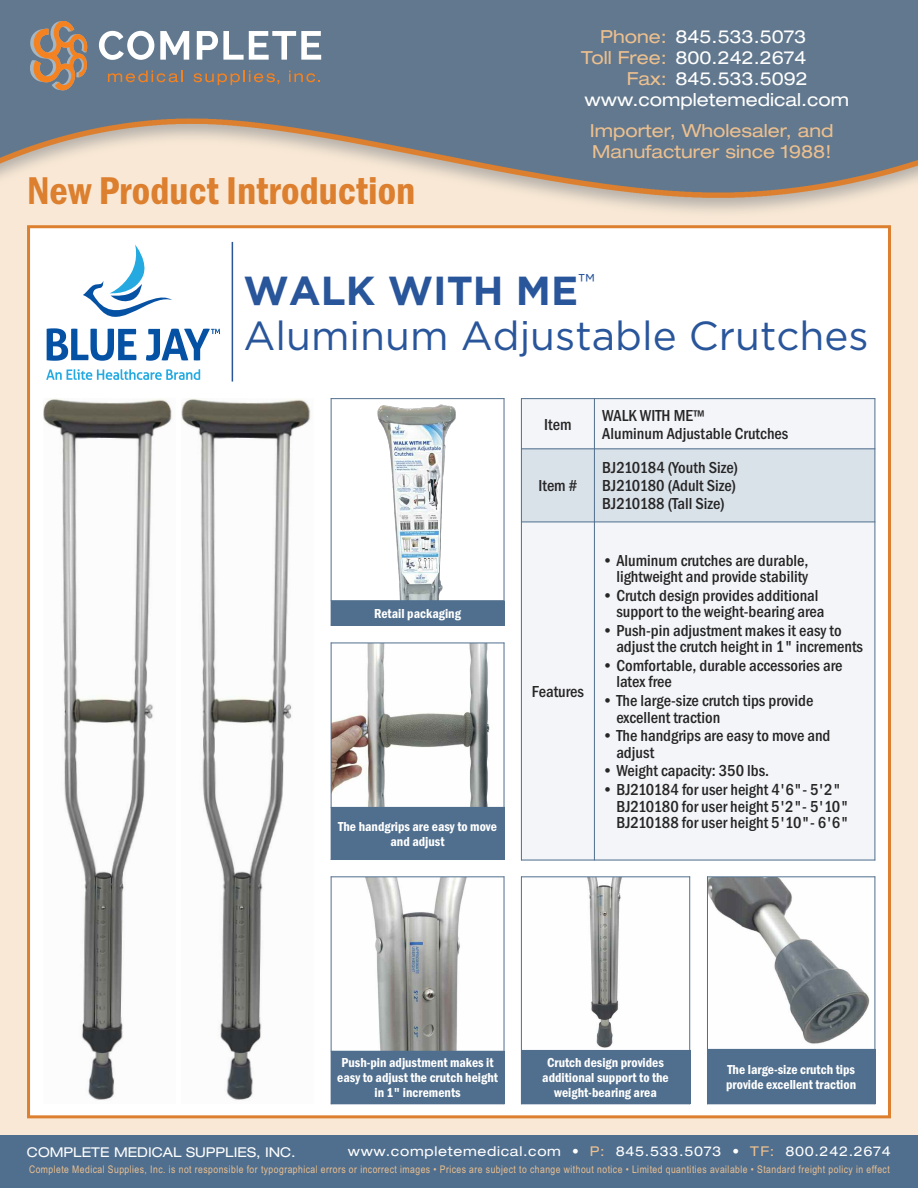
<style>
.page{position:relative;width:918px;height:1188px;background:#fff}
.page>*{position:absolute;margin:0;border:0;box-sizing:border-box;transform-origin:0 0}
.t1{font:40.5px/45px "Gotham";color:#29559b}
.t2{font:600 condensed 40.2px "Franklin Gothic";color:#dc7f2f}
.t3{font:expanded 18px "Helvetica Neue LT Std";color:#fff}
.t4{font:expanded 18px/21.6px "Helvetica Neue LT Std";color:#edc08e}
.t5{font:500 condensed 16.5px/16.5px "Franklin Gothic";color:#272627}
.t6{font:600 condensed 13.5px/15px "Franklin Gothic";color:#fff;text-align:center}
.t7{font:expanded 13.5px "Helvetica Neue LT Std";letter-spacing:.05em;color:#fff}
.t8{font:expanded 13.5px "Helvetica Neue LT Std";color:#fff}
.t9{font:10.5px "Arial Narrow";letter-spacing:.045em;color:#edc08e}
.s1{color:#edc08e}
.s2{font-weight:700}
</style>
<div class="page">
<img style="left:0;top:0;width:918px;height:1136px">
<div style="left:30px;top:228px;width:858px;height:887px;background:#fff"></div>
<svg style="left:99px;top:31px;width:55px;height:29px"></svg>
<svg style="left:160px;top:31px;width:29px;height:29px"></svg>
<svg style="left:197px;top:31px;width:124px;height:29px"></svg>
<svg style="left:108px;top:70px;width:75px;height:12px"></svg>
<svg style="left:194px;top:70px;width:85px;height:15px"></svg>
<svg style="left:289px;top:70px;width:31px;height:12px"></svg>
<svg style="left:28px;top:20px;width:60px;height:71px;background:#9a8371"></svg>
<div style="left:0;top:1136px;width:918px;height:52px;background:#506f8e"></div>
<svg style="left:46px;top:369px;width:154px;height:11px"></svg>
<svg style="left:47px;top:245px;width:173px;height:116px"></svg>
<hr style="left:232px;top:242px;width:1px;height:140px;background:#29559b">
<img style="left:43px;top:398px;width:129px;height:702px">
<div style="left:521px;top:398px;width:73px;height:51px;background:#f3f5f8"></div>
<div style="left:594px;top:398px;width:281px;height:51px;background:#f3f5f8"></div>
<div style="left:521px;top:449px;width:73px;height:73px;background:#dae2e9"></div>
<div style="left:594px;top:449px;width:281px;height:73px;background:#dae2e9"></div>
<div style="left:521px;top:522px;width:73px;height:338px;background:#f3f5f8"></div>
<div style="left:594px;top:522px;width:281px;height:338px;background:#f3f5f8"></div>
<hr style="left:521px;top:398px;width:1px;height:462px;background:#506f8e">
<hr style="left:594px;top:398px;width:1px;height:462px;background:#506f8e">
<hr style="left:875px;top:398px;width:1px;height:462px;background:#506f8e">
<hr style="left:521px;top:398px;width:354px;height:1px;background:#506f8e">
<hr style="left:521px;top:448px;width:354px;height:1px;background:#506f8e">
<hr style="left:521px;top:522px;width:354px;height:1px;background:#506f8e">
<hr style="left:521px;top:860px;width:354px;height:1px;background:#506f8e">
<img style="left:182px;top:398px;width:129px;height:702px">
<img style="left:333px;top:877px;width:171px;height:174px">
<div style="left:331px;top:1051px;width:173px;height:53px;background:#506f8e"></div>
<hr style="left:331px;top:876px;width:1px;height:228px;background:#506f8e">
<hr style="left:504px;top:876px;width:1px;height:228px;background:#506f8e">
<hr style="left:331px;top:876px;width:173px;height:1px;background:#506f8e">
<img style="left:332px;top:644px;width:172px;height:163px">
<div style="left:331px;top:807px;width:173px;height:53px;background:#506f8e"></div>
<hr style="left:331px;top:643px;width:1px;height:217px;background:#506f8e">
<hr style="left:504px;top:643px;width:1px;height:217px;background:#506f8e">
<hr style="left:331px;top:643px;width:173px;height:1px;background:#506f8e">
<img style="left:332px;top:399px;width:172px;height:201px">
<div style="left:331px;top:601px;width:173px;height:25px;background:#506f8e"></div>
<hr style="left:331px;top:398px;width:1px;height:228px;background:#506f8e">
<hr style="left:504px;top:398px;width:1px;height:228px;background:#506f8e">
<hr style="left:331px;top:398px;width:173px;height:1px;background:#506f8e">
<hr style="left:331px;top:600px;width:173px;height:1px;background:#506f8e">
<img style="left:522px;top:877px;width:167px;height:173px">
<div style="left:521px;top:1050px;width:169px;height:54px;background:#506f8e"></div>
<hr style="left:521px;top:876px;width:1px;height:228px;background:#506f8e">
<hr style="left:689px;top:876px;width:1px;height:228px;background:#506f8e">
<hr style="left:521px;top:876px;width:169px;height:1px;background:#506f8e">
<img style="left:708px;top:877px;width:167px;height:172px">
<div style="left:707px;top:1049px;width:168px;height:55px;background:#506f8e"></div>
<hr style="left:707px;top:876px;width:1px;height:228px;background:#506f8e">
<hr style="left:875px;top:876px;width:1px;height:228px;background:#506f8e">
<hr style="left:707px;top:876px;width:168px;height:1px;background:#506f8e">
<p class="t3" style="left:600px;top:30px;width:208px"><span class="s1">Phone:</span> 845.533.5073</p>
<p class="t3" style="left:581px;top:51px;width:227px"><span class="s1">Toll Free:</span> 800.242.2674</p>
<p class="t3" style="left:627px;top:72px;width:183px"><span class="s1">Fax:</span> 845.533.5092</p>
<p class="t3" style="left:584px;top:93px;width:266px">www.completemedical.com</p>
<h2 class="t2" style="left:27px;top:166px;width:390px">New Product Introduction</h2>
<p class="t4" style="left:590px;top:121px;width:245px">Importer, Wholesaler, and<br>Manufacturer since 1988!</p>
<h1 class="t1" style="left:243px;top:269px;width:627px"><span class="s2">WALK WITH ME</span><sup>™<br></sup>Aluminum Adjustable Crutches</h1>
<p class="t6" style="left:374px;top:606px;width:88px">Retail packaging</p>
<p class="t6" style="left:338px;top:819px;width:160px">The handgrips are easy to move and adjust</p>
<p class="t5" style="left:544px;top:416px;width:29px">Item</p>
<p class="t5" style="left:602px;top:406px;width:188px;line-height:18px">WALK WITH ME™<br>Aluminum Adjustable Crutches</p>
<p class="t5" style="left:538px;top:477px;width:40px">Item #</p>
<p class="t5" style="left:602px;top:459px;width:137px;line-height:18px;text-align:justify">BJ210184 (Youth Size)<br>BJ210180 (Adult Size)<br>BJ210188 (Tall Size)</p>
<p class="t5" style="left:532px;top:683px;width:54px">Features</p>
<p class="t5" style="left:602px;top:552px;width:208px;text-align:right">• Aluminum crutches are durable, lightweight and provide stability</p>
<p class="t5" style="left:616px;top:587px;width:210px;text-indent:-14px">• Crutch design provides additional support to the weight-bearing area</p>
<p class="t5" style="left:616px;top:622px;width:248px;text-indent:-14px">• Push-pin adjustment makes it easy to adjust the crutch height in 1" increments</p>
<p class="t5" style="left:616px;top:657px;width:228px;text-indent:-14px">• Comfortable, durable accessories are latex free</p>
<p class="t5" style="left:616px;top:692px;width:199px;text-indent:-14px">• The large-size crutch tips provide excellent traction</p>
<p class="t5" style="left:616px;top:727px;width:216px;text-indent:-14px">• The handgrips are easy to move and adjust</p>
<p class="t5" style="left:602px;top:763px;width:168px">• Weight capacity: 350 lbs.</p>
<p class="t5" style="left:616px;top:781px;width:234px;text-indent:-14px">• BJ210184 for user height 4'6"- 5'2"<br>BJ210180 for user height 5'2"- 5'10"<br>BJ210188 for user height 5'10"- 6'6"</p>
<p class="t6" style="left:337px;top:1055px;width:162px">Push-pin adjustment makes it easy to adjust the crutch height in 1" increments</p>
<p class="t6" style="left:542px;top:1055px;width:128px">Crutch design provides additional support to the weight-bearing area</p>
<p class="t6" style="left:726px;top:1062px;width:131px;text-align:left">The large-size crutch tips provide excellent traction</p>
<p class="t8" style="left:27px;top:1148px;width:270px">COMPLETE MEDICAL SUPPLIES, INC.</p>
<p class="t7" style="left:348px;top:1146px;width:545px">www.completemedical.com • <span class="s1">P:</span> 845.533.5073 • <span class="s1">TF:</span> 800.242.2674</p>
<p class="t9" style="left:29px;top:1163px;width:862px">Complete Medical Supplies, Inc. is not responsible for typographical errors or incorrect images • Prices are subject to change without notice • Limited quantities available • Standard freight policy in effect</p>
</div>
